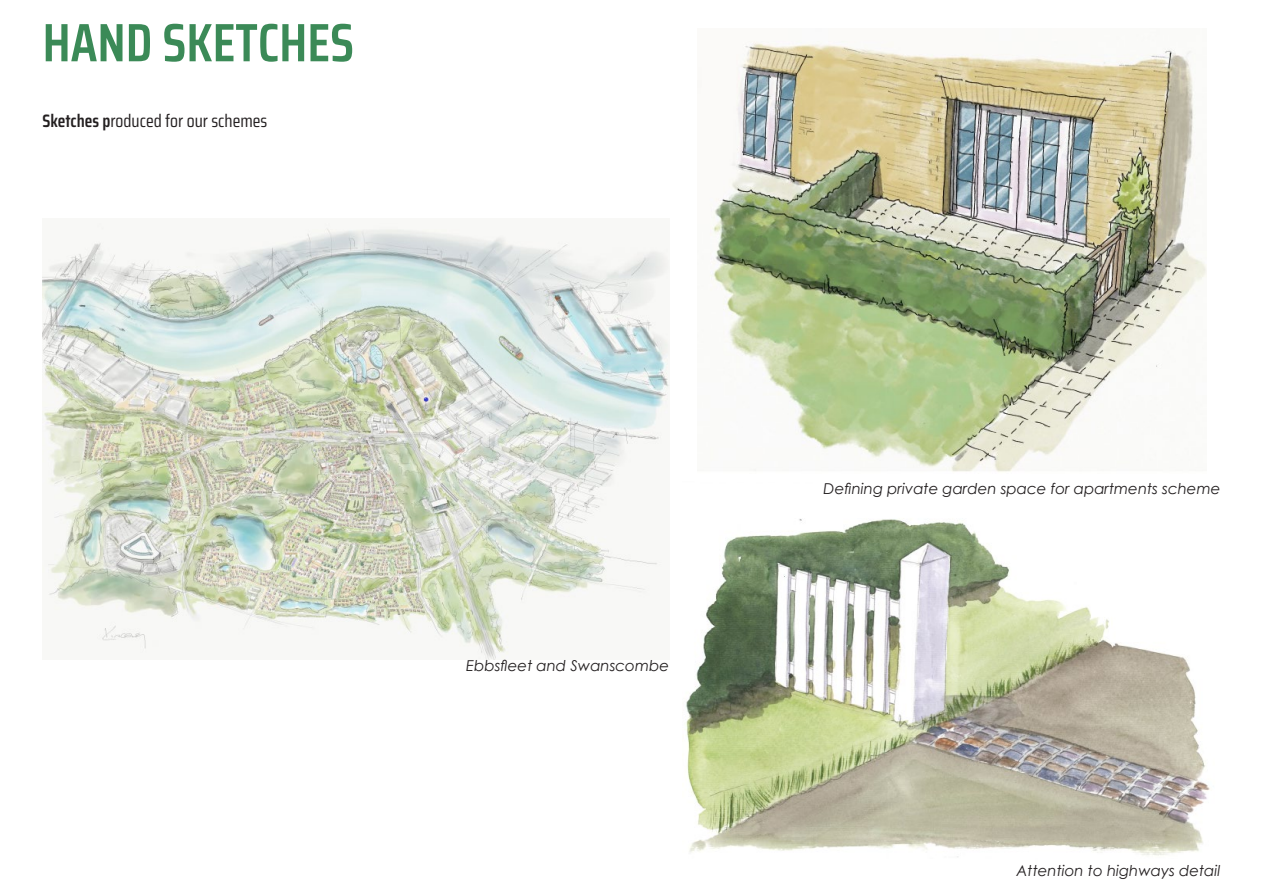
<style>
.page{position:relative;width:1263px;height:893px;background:#fff}
.page>*{position:absolute;margin:0;border:0;box-sizing:border-box;transform-origin:0 0}
.t1{font:600 54px "Saira Condensed";color:#3b8a57}
.t2{font:18px "Saira Condensed";color:#231f20}
.t3{font:italic 15px "Century Gothic";color:#231f20}
.s1{font-weight:600}
</style>
<div class="page">
<img style="left:43px;top:223px;width:626px;height:436px">
<img style="left:686px;top:519px;width:524px;height:338px">
<img style="left:710px;top:41px;width:496px;height:431px">
<p class="t1" style="left:43px;top:2px;width:313px">HAND SKETCHES</p>
<p class="t2" style="left:43px;top:107px;width:226px"><span class="s1">Sketches p</span>roduced for our schemes</p>
<p class="t3" style="left:466px;top:655px;width:204px">Ebbsfleet and Swanscombe</p>
<p class="t3" style="left:823px;top:478px;width:398px">Defining private garden space for apartments scheme</p>
<p class="t3" style="left:1016px;top:860px;width:205px">Attention to highways detail</p>
</div>
